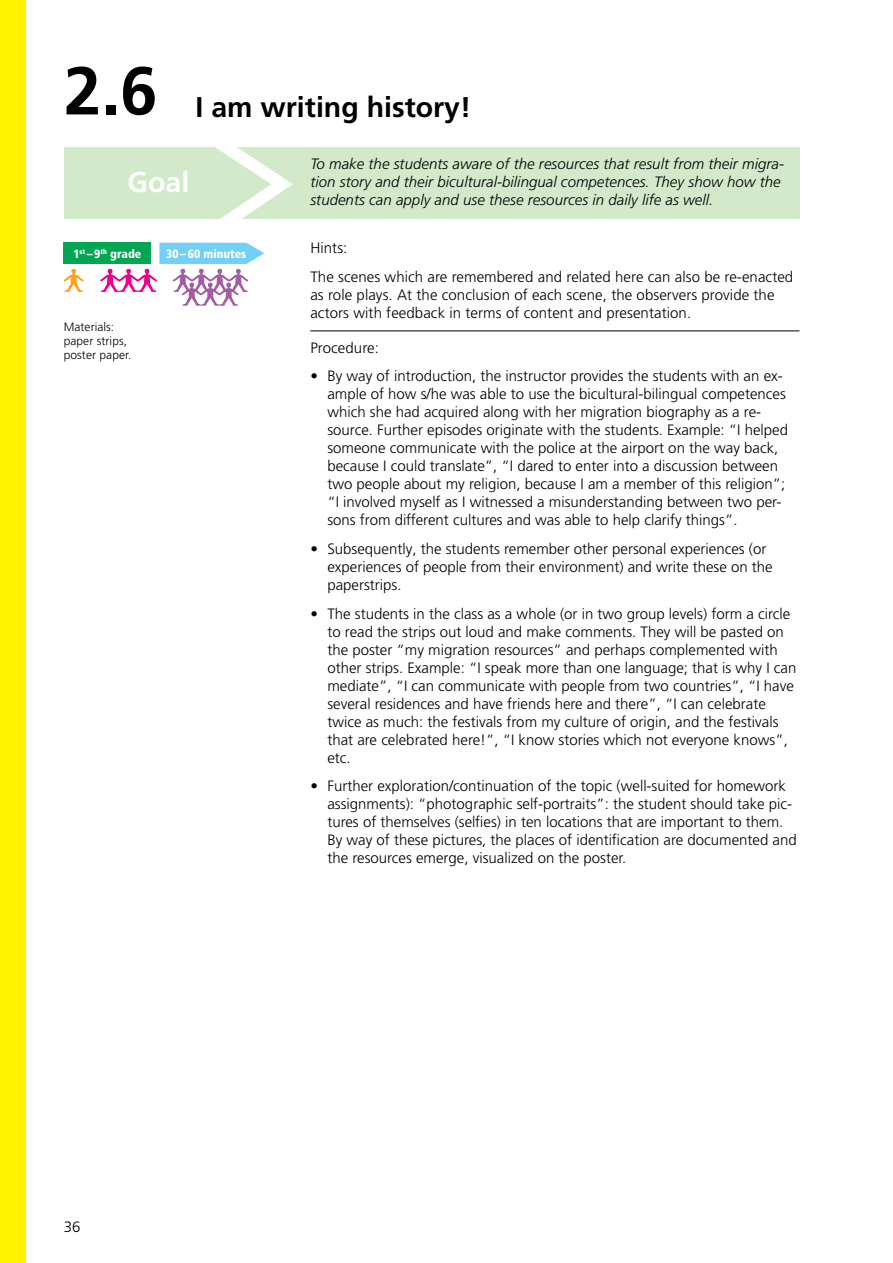
<style>
.page{position:relative;width:893px;height:1263px;background:#fff}
.page>*{position:absolute;margin:0;border:0;box-sizing:border-box;transform-origin:0 0}
.t1{font:700 67.5px "Frutiger LT Pro";color:#000}
.t2{font:700 28.5px "Frutiger LT Pro";color:#000}
.t3{font:700 28.5px "Frutiger LT Pro";color:#fff}
.t4{font:300 15px/18px "Frutiger LT Pro";color:#000}
.t5{font:italic 300 15px/18px "Frutiger LT Pro";letter-spacing:.005em;color:#000}
.t6{font:300 12px/14.4px "Frutiger LT Pro";letter-spacing:.005em;color:#000}
.t7{font:900 condensed 12px "Frutiger LT Pro";color:#fff}
</style>
<div class="page">
<div style="left:64px;top:147px;width:735px;height:71px;background:#d2e9ca"></div>
<hr style="left:310px;top:330px;width:489px;height:1px;background:#000">
<svg style="left:64px;top:269px;width:20px;height:23px"></svg>
<div style="left:64px;top:243px;width:87px;height:21px;background:#00a651"></div>
<svg style="left:100px;top:147px;width:204px;height:159px"></svg>
<div style="left:0;top:0;width:26px;height:1263px;background:#fff200"></div>
<h1 class="t1" style="left:64px;top:51px;width:95px">2.6</h1>
<h2 class="t2" style="left:196px;top:90px;width:277px">I am writing history!</h2>
<h2 class="t3" style="left:128px;top:166px;width:63px">Goal</h2>
<p class="t5" style="left:310px;top:155px;width:475px">To make the students aware of the resources that result from their migra&shy;tion story and their bicultural-bilingual competences. They show how the students can apply and use these resources in daily life as well.</p>
<p class="t7" style="left:73px;top:246px;width:70px">1<sup>st</sup> –9<sup>th</sup> grade</p>
<p class="t7" style="left:166px;top:246px;width:81px">30–60 minutes</p>
<p class="t6" style="left:64px;top:319px;width:69px">Materials: paper strips, poster paper.</p>
<p class="t4" style="left:310px;top:234px;width:484px;line-height:28.7px">Hints:<br>The scenes which are remembered and related here can also be re-enacted</p>
<p class="t4" style="left:310px;top:286px;width:466px">as role plays. At the conclusion of each scene, the observers provide the actors with feedback in terms of content and presentation.</p>
<p class="t4" style="left:310px;top:339px;width:70px">Procedure:</p>
<p class="t4" style="left:327px;top:367px;width:462px;text-indent:-17px">• By way of introduction, the instructor provides the students with an ex&shy;ample of how s/he was able to use the bicultural-bilingual competences which she had acquired along with her migration biography as a re&shy;source. Further episodes originate with the students. Example: “I helped someone communicate with the police at the airport on the way back, because I could translate”, “I dared to enter into a discussion between two people about my religion, because I am a member of this religion”; “I involved myself as I witnessed a misunderstanding between two per&shy;sons from different cultures and was able to help clarify things”.</p>
<p class="t4" style="left:327px;top:540px;width:447px;text-indent:-17px">• Subsequently, the students remember other personal experiences (or experiences of people from their environment) and write these on the paperstrips.</p>
<p class="t4" style="left:327px;top:605px;width:470px;text-indent:-17px">• The students in the class as a whole (or in two group levels) form a circle to read the strips out loud and make comments. They will be pasted on the poster “my migration resources” and perhaps complemented with other strips. Example: “I speak more than one language; that is why I can mediate”, “I can communicate with people from two countries”, “I have several residences and have friends here and there”, “I can celebrate twice as much: the festivals from my culture of origin, and the festivals that are celebrated here!”, “I know stories which not everyone knows”, etc.</p>
<p class="t4" style="left:327px;top:777px;width:471px;text-indent:-17px">• Further exploration/continuation of the topic (well-suited for homework assignments): “photographic self-portraits”: the student should take pic&shy;tures of themselves (selfies) in ten locations that are important to them.<br>By way of these pictures, the places of identification are documented and the resources emerge, visualized on the poster.</p>
<p class="t4" style="left:64px;top:1217px;width:18px">36</p>
</div>
